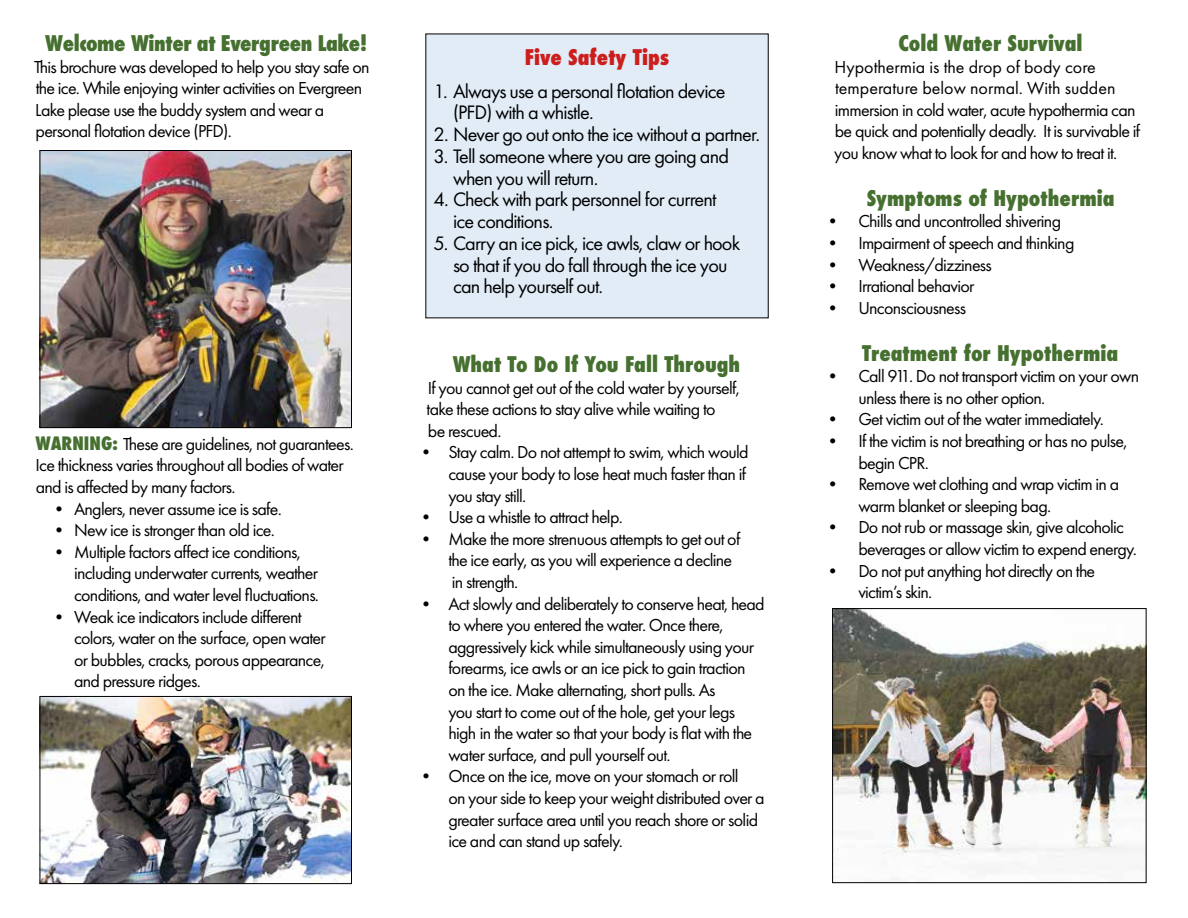
<style>
.page{position:relative;width:1188px;height:918px;background:#fff}
.page>*{position:absolute;margin:0;border:0;box-sizing:border-box;transform-origin:0 0}
.t1{font:800 condensed 21px "Futura";color:#467030}
.t2{font:800 condensed 21px "Futura";letter-spacing:-.02em;color:#467030}
.t3{font:800 condensed 21px "Futura";color:#cc1f1d}
.t4{font:20.25px/21.8px "Futura PT";letter-spacing:-.04em;color:#000}
.t5{font:18px/21.6px "Futura PT";letter-spacing:-.04em;color:#000}
.s1{font-family:"Futura";font-weight:800;font-stretch:condensed;color:#467030}
</style>
<div class="page">
<div style="left:425px;top:34px;width:344px;height:284px;background:#e1ecf6"></div>
<img style="left:42px;top:152px;width:308px;height:274px">
<div style="left:40px;top:150px;width:312px;height:278px;border:1px solid #000"></div>
<img style="left:834px;top:610px;width:311px;height:270px">
<div style="left:832px;top:608px;width:315px;height:275px;border:1px solid #000"></div>
<img style="left:42px;top:698px;width:308px;height:184px">
<div style="left:40px;top:696px;width:312px;height:188px;border:1px solid #000"></div>
<p class="t2" style="left:45px;top:29px;width:324px">Welcome Winter at Evergreen Lake!</p>
<p class="t5" style="left:34px;top:56px;width:337px">This brochure was developed to help you stay safe on the ice. While enjoying winter activities on Evergreen Lake please use the buddy system and wear a personal flotation device (PFD).</p>
<p class="t5" style="left:35px;top:433px;width:320px"><span class="s1">WARNING:</span> These are guidelines, not guarantees.<br>Ice thickness varies throughout all bodies of water and is affected by many factors.</p>
<p class="t5" style="left:50px;top:498px;width:233px">• Anglers, never assume ice is safe.</p>
<p class="t5" style="left:50px;top:519px;width:226px">• New ice is stronger than old ice.</p>
<p class="t5" style="left:74px;top:541px;width:247px;text-indent:-24px">• Multiple factors affect ice conditions, including underwater currents, weather conditions, and water level fluctuations.</p>
<p class="t5" style="left:74px;top:606px;width:253px;text-indent:-24px">• Weak ice indicators include different colors, water on the surface, open water or bubbles, cracks, porous appearance, and pressure ridges.</p>
<p class="t3" style="left:525px;top:43px;width:146px">Five Safety Tips</p>
<p class="t4" style="left:453px;top:80px;width:274px;text-indent:-20px">1. Always use a personal flotation device (PFD) with a whistle.</p>
<p class="t4" style="left:434px;top:123px;width:328px">2. Never go out onto the ice without a partner.</p>
<p class="t4" style="left:453px;top:145px;width:278px;text-indent:-20px">3. Tell someone where you are going and when you will return.</p>
<p class="t4" style="left:453px;top:189px;width:265px;text-indent:-20px">4. Check with park personnel for current ice conditions.</p>
<p class="t4" style="left:453px;top:232px;width:289px;text-indent:-20px">5. Carry an ice pick, ice awls, claw or hook so that if you do fall through the ice you can help yourself out.</p>
<p class="t1" style="left:453px;top:350px;width:289px">What To Do If You Fall Through</p>
<p class="t5" style="left:427px;top:377px;width:315px">If you cannot get out of the cold water by yourself, take these actions to stay alive while waiting to<br>be rescued.</p>
<p class="t5" style="left:448px;top:442px;width:302px;text-indent:-31px">• Stay calm. Do not attempt to swim, which would cause your body to lose heat much faster than if you stay still.</p>
<p class="t5" style="left:417px;top:506px;width:207px">• Use a whistle to attract help.</p>
<p class="t5" style="left:448px;top:528px;width:293px;text-indent:-31px">• Make the more strenuous attempts to get out of the ice early, as you will experience a decline in strength.</p>
<p class="t5" style="left:448px;top:593px;width:318px;text-indent:-31px">• Act slowly and deliberately to conserve heat, head to where you entered the water. Once there, aggressively kick while simultaneously using your forearms, ice awls or an ice pick to gain traction on the ice. Make alternating, short pulls. As<br>you start to come out of the hole, get your legs high in the water so that your body is flat with the water surface, and pull yourself out.</p>
<p class="t5" style="left:448px;top:766px;width:318px;text-indent:-31px">• Once on the ice, move on your stomach or roll<br>on your side to keep your weight distributed over a greater surface area until you reach shore or solid ice and can stand up safely.</p>
<p class="t1" style="left:898px;top:29px;width:186px">Cold Water Survival</p>
<p class="t5" style="left:834px;top:56px;width:307px">Hypothermia is the drop of body core temperature below normal. With sudden immersion in cold water, acute hypothermia can be quick and potentially deadly. It is survivable if you know what to look for and how to treat it.</p>
<p class="t1" style="left:867px;top:184px;width:249px">Symptoms of Hypothermia</p>
<p class="t5" style="left:824px;top:211px;width:239px">• Chills and uncontrolled shivering</p>
<p class="t5" style="left:824px;top:232px;width:252px">• Impairment of speech and thinking</p>
<p class="t5" style="left:824px;top:254px;width:169px">• Weakness/dizziness</p>
<p class="t5" style="left:824px;top:275px;width:152px">• Irrational behavior</p>
<p class="t5" style="left:824px;top:297px;width:144px">• Unconsciousness</p>
<p class="t1" style="left:862px;top:339px;width:258px">Treatment for Hypothermia</p>
<p class="t5" style="left:858px;top:365px;width:282px;text-indent:-34px">• Call 911. Do not transport victim on your own unless there is no other option.</p>
<p class="t5" style="left:824px;top:409px;width:281px">• Get victim out of the water immediately.</p>
<p class="t5" style="left:858px;top:430px;width:271px;text-indent:-34px">• If the victim is not breathing or has no pulse, begin CPR.</p>
<p class="t5" style="left:858px;top:473px;width:262px;text-indent:-34px">• Remove wet clothing and wrap victim in a warm blanket or sleeping bag.</p>
<p class="t5" style="left:858px;top:517px;width:280px;text-indent:-34px">• Do not rub or massage skin, give alcoholic beverages or allow victim to expend energy.</p>
<p class="t5" style="left:858px;top:560px;width:238px;text-indent:-34px">• Do not put anything hot directly on the victim’s skin.</p>
</div>
